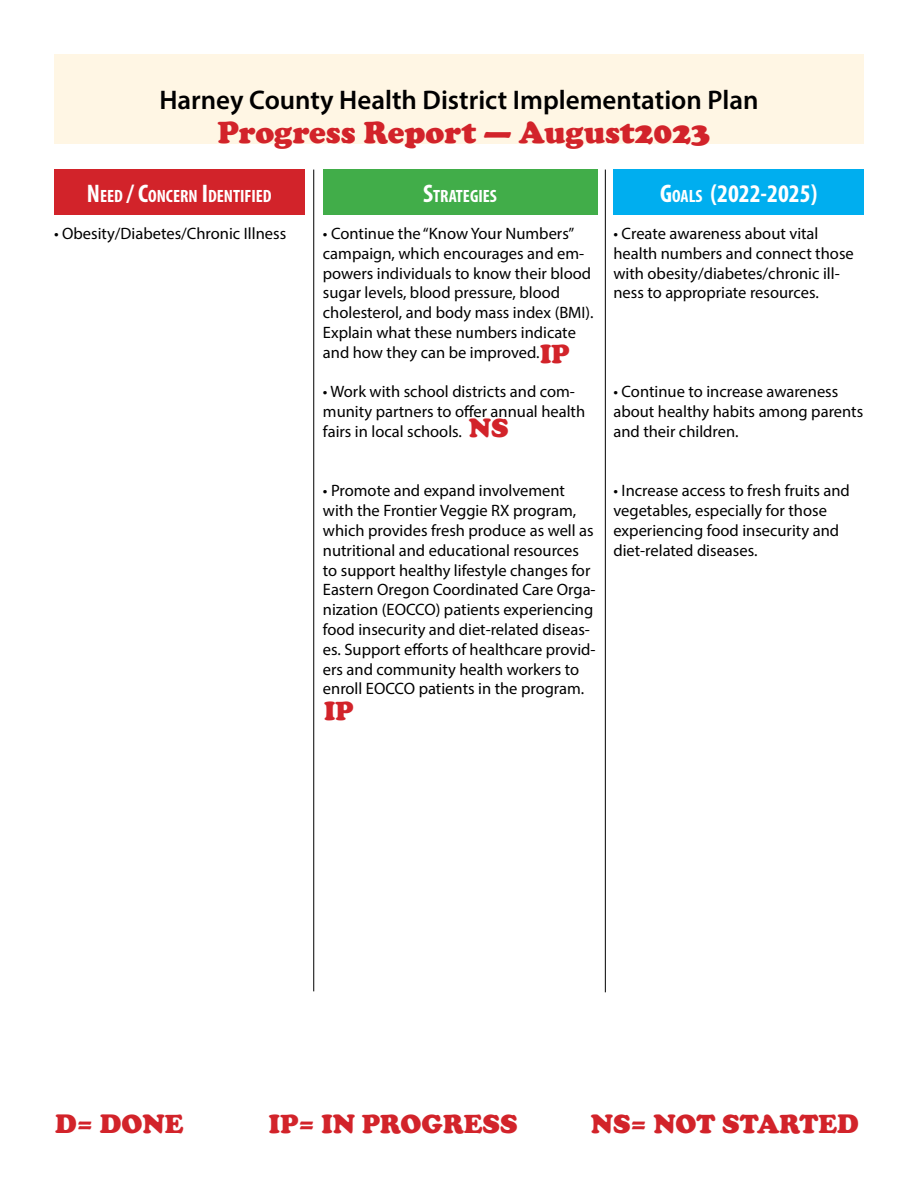
<style>
.page{position:relative;width:918px;height:1188px;background:#fff}
.page>*{position:absolute;margin:0;border:0;box-sizing:border-box;transform-origin:0 0}
.t1{font:900 31.5px "Cooper";color:#d2232a}
.t2{font:600 27px "Myriad Pro";color:#000}
.t3{font:900 27px "Cooper";color:#d2232a}
.t4{font:700 condensed 25.5px "Myriad Pro";color:#fff}
.t5{font:700 condensed 17.85px "Myriad Pro";color:#fff}
.t6{font:16.5px/19.8px "Myriad Pro";color:#000}
.s1{font-size:25.5px}
.s2{font-size:17.85px}
</style>
<div class="page">
<div style="left:54px;top:54px;width:810px;height:90px;background:#fff6e4"></div>
<div style="left:54px;top:170px;width:251px;height:45px;background:#d2232a"></div>
<div style="left:323px;top:170px;width:274px;height:45px;background:#41ad49"></div>
<div style="left:613px;top:170px;width:251px;height:45px;background:#00aeef"></div>
<hr style="left:605px;top:170px;width:1px;height:822px;background:#000">
<hr style="left:313px;top:170px;width:1px;height:821px;background:#000">
<h2 class="t2" style="left:159px;top:83px;width:601px">Harney County Health District Implementation Plan</h2>
<h1 class="t1" style="left:217px;top:114px;width:494px">Progress Report — August2023</h1>
<p class="t5" style="left:87px;top:185px;width:186px"><span class="s1">N</span>EED <span class="s1">/ C</span>ONCERN <span class="s1">I</span>DENTIFIED</p>
<p class="t5" style="left:423px;top:185px;width:74px"><span class="s1">S</span>TRATEGIES</p>
<h3 class="t4" style="left:660px;top:177px;width:159px">G<span class="s2">OALS</span> (2022-2025)</h3>
<p class="t6" style="left:54px;top:223px;width:234px">• Obesity/Diabetes/Chronic Illness</p>
<p class="t6" style="left:323px;top:223px;width:272px">• Continue the “Know Your Numbers” campaign, which encourages and em&shy;powers individuals to know their blood sugar levels, blood pressure, blood cholesterol, and body mass index (BMI).<br>Explain what these numbers indicate and how they can be improved.</p>
<p class="t6" style="left:323px;top:382px;width:264px">• Work with school districts and com&shy;munity partners to offer annual health fairs in local schools.</p>
<p class="t6" style="left:613px;top:223px;width:242px">• Create awareness about vital health numbers and connect those with obesity/diabetes/chronic ill&shy;ness to appropriate resources.</p>
<h2 class="t3" style="left:540px;top:338px;width:31px">IP</h2>
<p class="t6" style="left:613px;top:382px;width:251px">• Continue to increase awareness about healthy habits among parents and their children.</p>
<h2 class="t3" style="left:469px;top:412px;width:41px">NS</h2>
<p class="t6" style="left:323px;top:481px;width:274px">• Promote and expand involvement with the Frontier Veggie RX program, which provides fresh produce as well as nutritional and educational resources to support healthy lifestyle changes for Eastern Oregon Coordinated Care Orga&shy;nization (EOCCO) patients experiencing food insecurity and diet-related diseas&shy;es. Support efforts of healthcare provid&shy;ers and community health workers to enroll EOCCO patients in the program.</p>
<h2 class="t3" style="left:324px;top:695px;width:31px">IP</h2>
<p class="t6" style="left:613px;top:481px;width:238px">• Increase access to fresh fruits and vegetables, especially for those experiencing food insecurity and diet-related diseases.</p>
<h2 class="t3" style="left:55px;top:1108px;width:130px">D= DONE</h2>
<h2 class="t3" style="left:269px;top:1108px;width:250px">IP= IN PROGRESS</h2>
<h2 class="t3" style="left:591px;top:1108px;width:270px">NS= NOT STARTED</h2>
</div>
